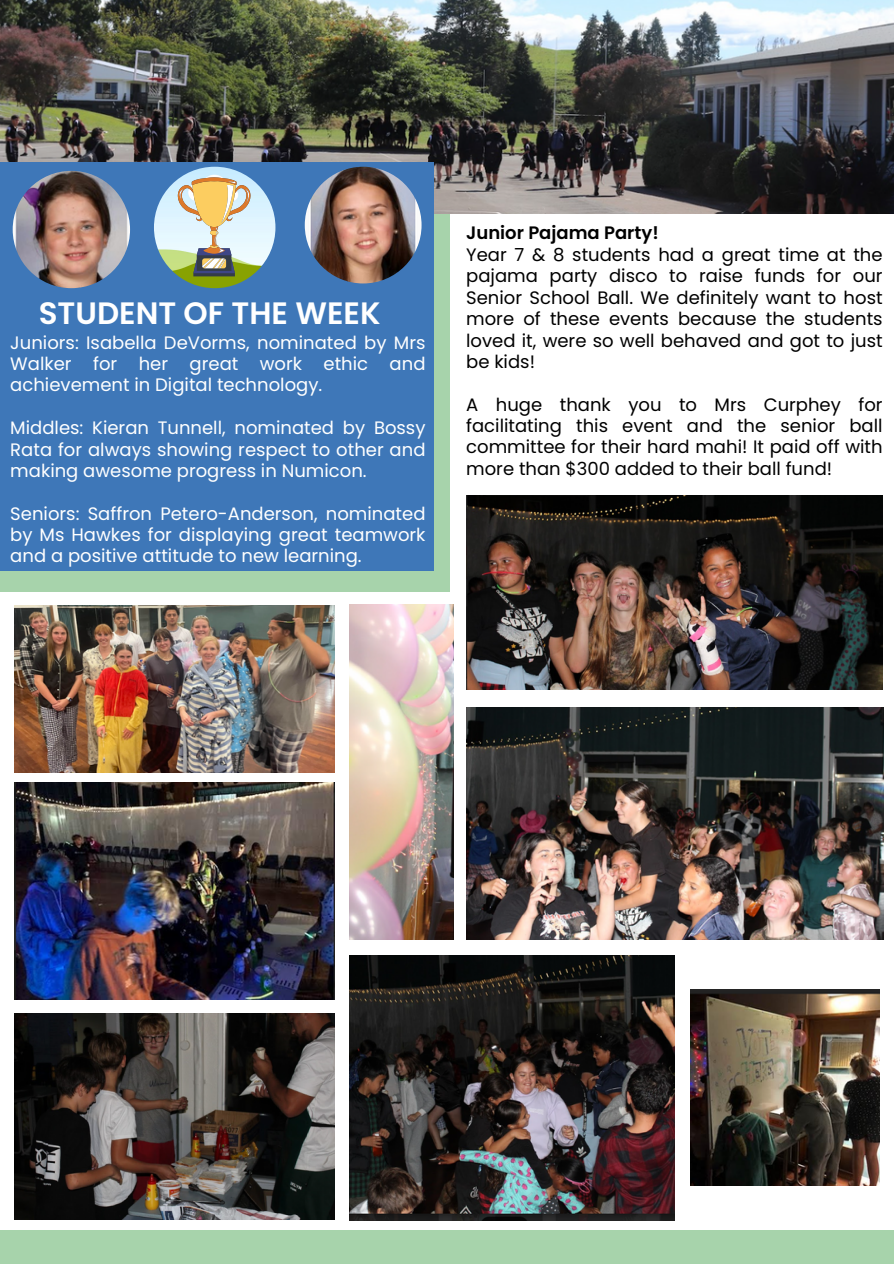
<style>
.page{position:relative;width:894px;height:1264px;background:#fff}
.page>*{position:absolute;margin:0;border:0;box-sizing:border-box;transform-origin:0 0}
.t1{font:600 30.9px "Poppins";color:#fff}
.t2{font:18px/21.3px "Poppins";color:#000;text-align:justify}
.t3{font:18px/21.3px "Poppins";color:#fff;text-align:justify}
.t4{font:600 18px "Poppins";color:#000}
</style>
<div class="page">
<div style="left:0;top:1230px;width:893px;height:33px;background:#a7d3ab"></div>
<div style="left:0;top:167px;width:450px;height:425px;background:#a7d3ab"></div>
<img style="left:0;top:0;width:893px;height:213px">
<div style="left:0;top:162px;width:433px;height:408px;background:#3e77b8"></div>
<img style="left:154px;top:167px;width:121px;height:121px;border-radius:50%">
<img style="left:15px;top:605px;width:319px;height:167px">
<img style="left:13px;top:171px;width:117px;height:117px;border-radius:50%">
<img style="left:305px;top:167px;width:116px;height:116px;border-radius:50%">
<svg style="left:175px;top:177px;width:78px;height:99px;background:#cec9a9"></svg>
<img style="left:466px;top:495px;width:416px;height:194px">
<img style="left:350px;top:955px;width:324px;height:265px">
<img style="left:466px;top:707px;width:417px;height:232px">
<img style="left:15px;top:1013px;width:319px;height:206px">
<img style="left:15px;top:782px;width:319px;height:217px">
<img style="left:350px;top:604px;width:103px;height:335px">
<img style="left:690px;top:989px;width:189px;height:196px">
<p class="t1" style="left:39px;top:291px;width:343px">STUDENT OF THE WEEK</p>
<p class="t3" style="left:10px;top:331px;width:416px">Juniors: Isabella DeVorms, nominated by Mrs Walker for her great work ethic and achievement in Digital technology.</p>
<p class="t3" style="left:10px;top:417px;width:416px">Middles: Kieran Tunnell, nominated by Bossy Rata for always showing respect to other and making awesome progress in Numicon.</p>
<p class="t3" style="left:10px;top:502px;width:416px">Seniors: Saffron Petero-Anderson, nominated by Ms Hawkes for displaying great teamwork and a positive attitude to new learning.</p>
<p class="t4" style="left:466px;top:220px;width:194px">Junior Pajama Party!</p>
<p class="t2" style="left:466px;top:244px;width:418px">Year 7 &amp; 8 students had a great time at the pajama party disco to raise funds for our Senior School Ball. We definitely want to host more of these events because the students loved it, were so well behaved and got to just be kids!</p>
<p class="t2" style="left:466px;top:394px;width:418px">A huge thank you to Mrs Curphey for facilitating this event and the senior ball committee for their hard mahi! It paid off with more than $300 added to their ball fund!</p>
</div>
